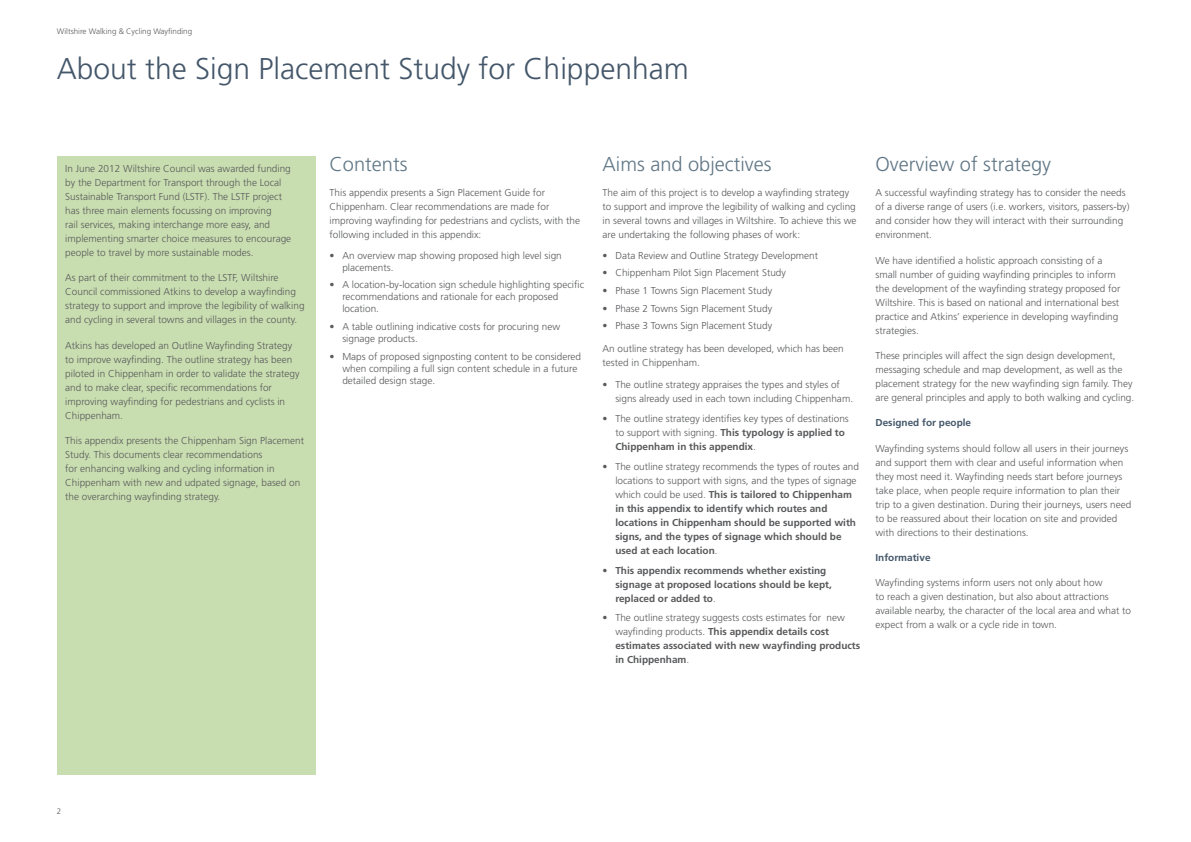
<style>
.page{position:relative;width:1191px;height:842px;background:#fff}
.page>*{position:absolute;margin:0;border:0;box-sizing:border-box;transform-origin:0 0}
.t1{font:300 30px "Frutiger LT Std";color:#44576a}
.t2{font:300 20px "Frutiger LT Std";color:#5f7685}
.t3{font:300 10px/14px "Frutiger LT Std";color:#58595b}
.t4{font:700 10px/14px "Frutiger LT Std";color:#58595b}
.t5{font:700 10px "Frutiger LT Std";color:#44576a}
.t6{font:300 8px "Frutiger LT Std";color:#58595b}
.s1{font-weight:700}
.s2{font-weight:300}
</style>
<div class="page">
<div style="left:57px;top:156px;width:258px;height:619px;background:#c9deb0"></div>
<p class="t6" style="left:57px;top:27px;width:137px">Wiltshire Walking &amp; Cycling Wayfinding</p>
<h1 class="t1" style="left:57px;top:52px;width:633px">About the Sign Placement Study for Chippenham</h1>
<p class="t3" style="left:65px;top:162px;width:227px">In June 2012 Wiltshire Council was awarded funding by the Department for Transport through the Local Sustainable Transport Fund (LSTF). The LSTF project has three main elements focussing on improving<br>rail services, making interchange more easy, and implementing smarter choice measures to encourage people to travel by more sustainable modes.</p>
<p class="t3" style="left:65px;top:271px;width:241px">As part of their commitment to the LSTF, Wiltshire Council commissioned Atkins to develop a wayfinding strategy to support and improve the legibility of walking and cycling in several towns and villages in the county.</p>
<p class="t3" style="left:65px;top:338px;width:236px">Atkins has developed an Outline Wayfinding Strategy to improve wayfinding. The outline strategy has been piloted in Chippenham in order to validate the strategy and to make clear, specific recommendations for improving wayfinding for pedestrians and cyclists in Chippenham.</p>
<p class="t3" style="left:65px;top:434px;width:240px">This appendix presents the Chippenham Sign Placement Study. This documents clear recommendations<br>for enhancing walking and cycling information in Chippenham with new and udpated signage, based on the overarching wayfinding strategy.</p>
<h2 class="t2" style="left:330px;top:153px;width:79px">Contents</h2>
<p class="t3" style="left:330px;top:186px;width:252px">This appendix presents a Sign Placement Guide for Chippenham. Clear recommendations are made for improving wayfinding for pedestrians and cyclists, with the following included in this appendix:</p>
<p class="t3" style="left:342px;top:249px;width:221px;line-height:12px;text-indent:-13px">• An overview map showing proposed high level sign placements.</p>
<p class="t3" style="left:342px;top:279px;width:243px;line-height:12px;text-indent:-13px">• A location-by-location sign schedule highlighting specific recommendations and rationale for each proposed location.</p>
<p class="t3" style="left:342px;top:321px;width:219px;line-height:12px;text-indent:-13px">• A table outlining indicative costs for procuring new signage products.</p>
<p class="t3" style="left:342px;top:350px;width:240px;line-height:12px;text-indent:-13px">• Maps of proposed signposting content to be considered when compiling a full sign content schedule in a future detailed design stage.</p>
<h2 class="t2" style="left:602px;top:153px;width:170px">Aims and objectives</h2>
<p class="t3" style="left:602px;top:186px;width:255px">The aim of this project is to develop a wayfinding strategy to support and improve the legibility of walking and cycling in several towns and villages in Wiltshire. To achieve this we are undertaking the following phases of work:</p>
<p class="t3" style="left:602px;top:248px;width:217px">• Data Review and Outline Strategy Development</p>
<p class="t3" style="left:602px;top:266px;width:185px">• Chippenham Pilot Sign Placement Study</p>
<p class="t3" style="left:602px;top:284px;width:171px">• Phase 1 Towns Sign Placement Study</p>
<p class="t3" style="left:602px;top:301px;width:171px">• Phase 2 Towns Sign Placement Study</p>
<p class="t3" style="left:602px;top:319px;width:171px">• Phase 3 Towns Sign Placement Study</p>
<p class="t3" style="left:602px;top:342px;width:243px">An outline strategy has been developed, which has been tested in Chippenham.</p>
<p class="t3" style="left:615px;top:378px;width:239px;text-indent:-13px">• The outline strategy appraises the types and styles of signs already used in each town including Chippenham.</p>
<p class="t3" style="left:615px;top:412px;width:235px;text-indent:-13px">• The outline strategy identifies key types of destinations to support with signing. <span class="s1">This typology is applied to<br>Chippenham in this appendix</span>.</p>
<p class="t4" style="left:615px;top:459px;width:245px;text-indent:-13px"><span class="s2">• The outline strategy recommends the types of routes and locations to support with signs, and the types of signage which could be used.</span> This is tailored to Chippenham in this appendix to identify which routes and locations in Chippenham should be supported with signs, and the types of signage which should be used at each location<span class="s2">.</span></p>
<p class="t4" style="left:615px;top:563px;width:218px;text-indent:-13px"><span class="s2">•</span> This appendix recommends whether existing signage at proposed locations should be kept, replaced or added to<span class="s2">.</span></p>
<p class="t4" style="left:615px;top:611px;width:246px;text-indent:-13px"><span class="s2">• The outline strategy suggests costs estimates for new wayfinding products.</span> This appendix details cost estimates associated with new wayfinding products in Chippenham<span class="s2">.</span></p>
<h2 class="t2" style="left:875px;top:153px;width:177px">Overview of strategy</h2>
<p class="t3" style="left:875px;top:186px;width:255px">A successful wayfinding strategy has to consider the needs of a diverse range of users (i.e. workers, visitors, passers-by) and consider how they will interact with their surrounding environment.</p>
<p class="t3" style="left:875px;top:253px;width:246px">We have identified a holistic approach consisting of a small number of guiding wayfinding principles to inform the development of the wayfinding strategy proposed for Wiltshire. This is based on national and international best practice and Atkins’ experience in developing wayfinding strategies.</p>
<p class="t3" style="left:875px;top:349px;width:260px">These principles will affect the sign design development, messaging schedule and map development, as well as the placement strategy for the new wayfinding sign family. They are general principles and apply to both walking and cycling.</p>
<p class="t5" style="left:875px;top:417px;width:97px">Designed for people</p>
<p class="t3" style="left:875px;top:441px;width:257px">Wayfinding systems should follow all users in their journeys and support them with clear and useful information when they most need it. Wayfinding needs start before journeys take place, when people require information to plan their trip to a given destination. During their journeys, users need to be reassured about their location on site and provided with directions to their destinations.</p>
<p class="t5" style="left:875px;top:552px;width:57px">Informative</p>
<p class="t3" style="left:875px;top:576px;width:257px">Wayfinding systems inform users not only about how<br>to reach a given destination, but also about attractions available nearby, the character of the local area and what to expect from a walk or a cycle ride in town.</p>
<p class="t6" style="left:57px;top:806px;width:6px">2</p>
</div>
